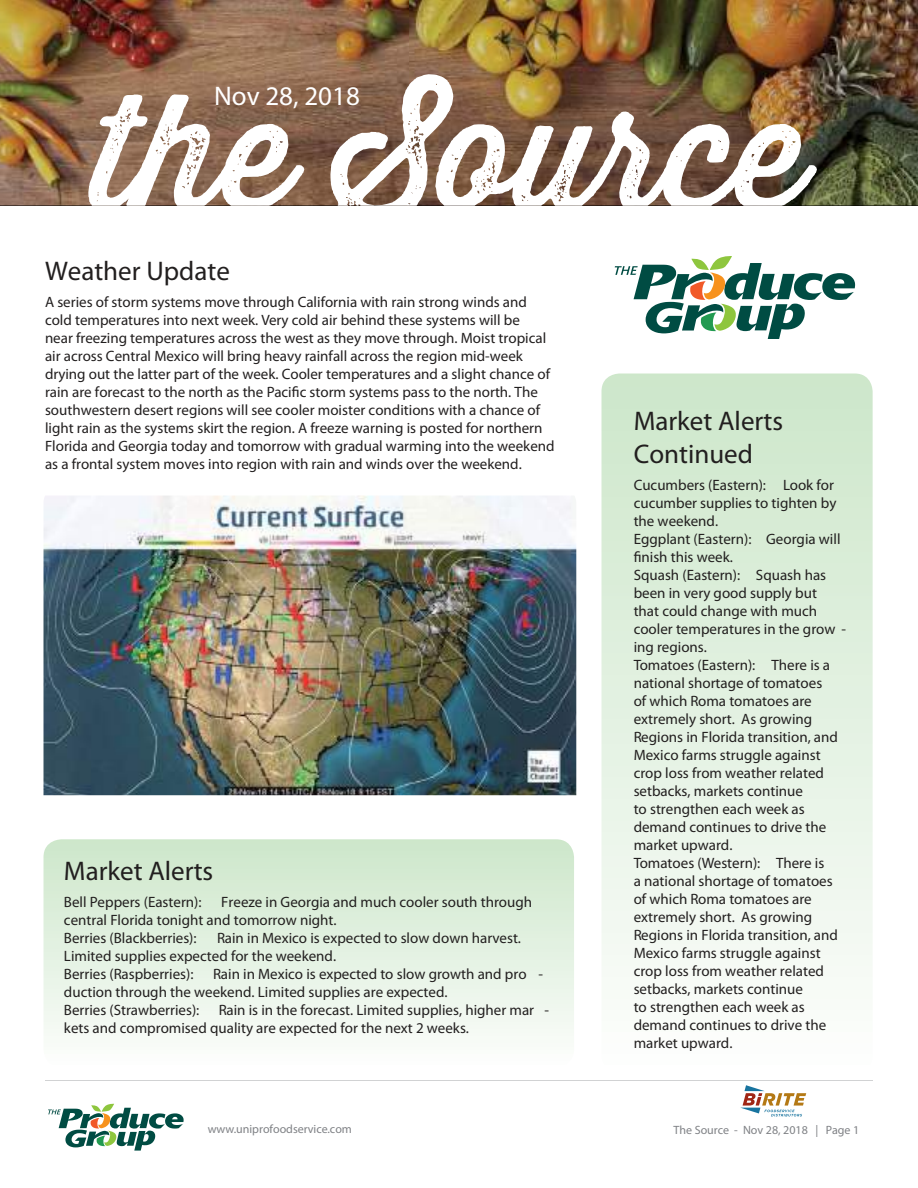
<style>
.page{position:relative;width:918px;height:1188px;background:#fff}
.page>*{position:absolute;margin:0;border:0;box-sizing:border-box;transform-origin:0 0}
.t1{font:27px/32.4px "Thirsty Rough Reg One";color:#221f1f}
.t2{font:700 27px "Proxima Nova";color:#fff}
.t3{font:300 15px/18px "Proxima Nova";color:#221f1f}
.t4{font:700 15px "Proxima Nova";color:#221f1f}
.t5{font:300 12px "Proxima Nova";color:#7f8185}
.s1{font-weight:700}
</style>
<div class="page">
<hr style="left:45px;top:1080px;width:828px;height:1px;background:#d1d2d3">
<img style="left:0;top:0;width:918px;height:206px">
<svg style="left:88px;top:74px;width:729px;height:132px"></svg>
<svg style="left:615px;top:256px;width:240px;height:83px"></svg>
<svg style="left:48px;top:1104px;width:136px;height:47px"></svg>
<img style="left:44px;top:496px;width:532px;height:299px">
<div style="left:602px;top:374px;width:271px;height:699px;background:linear-gradient(to bottom,#cce6ca,#fdfefc);border-radius:18px"></div>
<div style="left:44px;top:839px;width:530px;height:228px;background:linear-gradient(to bottom,#cce6ca,#fcfdfc);border-radius:18px"></div>
<svg style="left:740px;top:1085px;width:66px;height:31px"></svg>
<h1 class="t2" style="left:214px;top:80px;width:147px">Nov 28, 2018</h1>
<h1 class="t1" style="left:45px;top:255px;width:186px">Weather Update</h1>
<p class="t3" style="left:45px;top:294px;width:511px">A series of storm systems move through California with rain strong winds and cold temperatures into next week. Very cold air behind these systems will be<br>near freezing temperatures across the west as they move through. Moist tropical air across Central Mexico will bring heavy rainfall across the region mid-week drying out the latter part of the week. Cooler temperatures and a slight chance of rain are forecast to the north as the Pacific storm systems pass to the north. The southwestern desert regions will see cooler moister conditions with a chance of light rain as the systems skirt the region. A freeze warning is posted for northern Florida and Georgia today and tomorrow with gradual warming into the weekend as a frontal system moves into region with rain and winds over the weekend.</p>
<h1 class="t1" style="left:64px;top:855px;width:151px">Market Alerts</h1>
<p class="t4" style="left:64px;top:893px;width:139px">Bell Peppers (Eastern):</p>
<p class="t3" style="left:64px;top:894px;width:470px;text-indent:157px">Freeze in Georgia and much cooler south through central Florida tonight and tomorrow night.</p>
<p class="t4" style="left:64px;top:929px;width:134px">Berries (Blackberries):</p>
<p class="t3" style="left:64px;top:930px;width:459px;text-indent:153px">Rain in Mexico is expected to slow down harvest.<br>Limited supplies expected for the weekend.</p>
<p class="t4" style="left:64px;top:965px;width:131px">Berries (Raspberries):</p>
<p class="t3" style="left:64px;top:966px;width:481px;text-indent:149px">Rain in Mexico is expected to slow growth and pro - duction through the weekend. Limited supplies are expected.</p>
<p class="t4" style="left:64px;top:1001px;width:137px">Berries (Strawberries):</p>
<p class="t3" style="left:64px;top:1002px;width:487px;text-indent:155px">Rain is in the forecast. Limited supplies, higher mar - kets and compromised quality are expected for the next 2 weeks.</p>
<p class="t5" style="left:208px;top:1125px;width:146px">www.uniprofoodservice.com</p>
<h1 class="t1" style="left:634px;top:405px;width:151px">Market Alerts<br>Continued</h1>
<p class="t3" style="left:634px;top:477px;width:214px"><span class="s1">Cucumbers (Eastern):</span> Look for cucumber supplies to tighten by the weekend.<br><span class="s1">Eggplant (Eastern):</span> Georgia will finish this week.<br><span class="s1">Squash (Eastern):</span> Squash has been in very good supply but that could change with much cooler temperatures in the grow - ing regions.<br><span class="s1">Tomatoes (Eastern):</span> There is a national shortage of tomatoes<br>of which Roma tomatoes are extremely short. As growing<br>Regions in Florida transition, and<br>Mexico farms struggle against crop loss from weather related setbacks, markets continue<br>to strengthen each week as demand continues to drive the market upward.<br><span class="s1">Tomatoes (Western):</span> There is<br>a national shortage of tomatoes of which Roma tomatoes are extremely short. As growing<br>Regions in Florida transition, and<br>Mexico farms struggle against crop loss from weather related setbacks, markets continue<br>to strengthen each week as demand continues to drive the market upward.</p>
<p class="t5" style="left:674px;top:1125px;width:187px">The Source - Nov 28, 2018 | Page 1</p>
</div>
